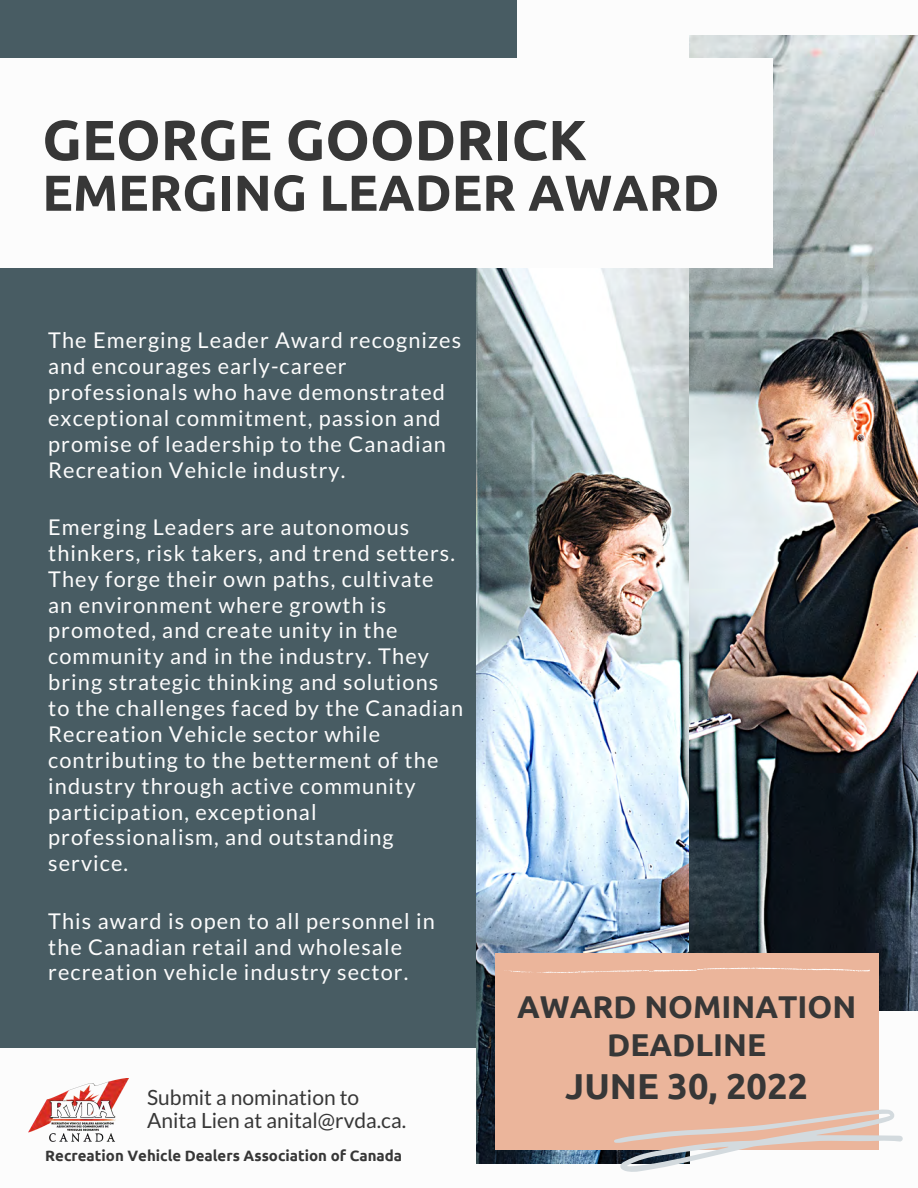
<style>
.page{position:relative;width:918px;height:1188px;background:#fff}
.page>*{position:absolute;margin:0;border:0;box-sizing:border-box;transform-origin:0 0}
.t1{font:700 56.4px "Ubuntu";color:#373737}
.t2{font:700 50.4px "Ubuntu";color:#373737}
.t3{font:700 36px "Ubuntu";color:#373737}
.t4{font:700 31.5px/38.2px "Ubuntu";color:#373737;text-align:center}
.t5{font:21.75px/25.8px "Lato";letter-spacing:.05em;color:#fcfcfc}
.t6{font:21px "Lato";color:#373737}
.t7{font:700 15px "Ubuntu";color:#373737}
</style>
<div class="page">
<div style="left:0;top:0;width:516px;height:1047px;background:#485c63"></div>
<img style="left:476px;top:268px;width:213px;height:896px">
<img style="left:689px;top:36px;width:229px;height:975px">
<div style="left:0;top:59px;width:773px;height:209px;background:#fcfcfc"></div>
<div style="left:495px;top:953px;width:383px;height:197px;background:#ebb59b"></div>
<svg style="left:614px;top:1109px;width:289px;height:63px"></svg>
<img style="left:29px;top:1078px;width:100px;height:63px">
<svg style="left:504px;top:968px;width:366px;height:5px"></svg>
<p class="t1" style="left:42px;top:108px;width:546px">GEORGE GOODRICK</p>
<p class="t2" style="left:42px;top:164px;width:679px">EMERGING LEADER AWARD</p>
<p class="t5" style="left:48px;top:327px;width:415px">The Emerging Leader Award recognizes and encourages early-career professionals who have demonstrated exceptional commitment, passion and promise of leadership to the Canadian Recreation Vehicle industry.</p>
<p class="t5" style="left:48px;top:514px;width:416px">Emerging Leaders are autonomous thinkers, risk takers, and trend setters.<br>They forge their own paths, cultivate an environment where growth is promoted, and create unity in the community and in the industry. They bring strategic thinking and solutions to the challenges faced by the Canadian Recreation Vehicle sector while contributing to the betterment of the industry through active community participation, exceptional professionalism, and outstanding service.</p>
<p class="t5" style="left:48px;top:907px;width:388px">This award is open to all personnel in the Canadian retail and wholesale recreation vehicle industry sector.</p>
<p class="t6" style="left:147px;top:1084px;width:214px">Submit a nomination to</p>
<p class="t6" style="left:147px;top:1108px;width:260px">Anita Lien at anital@rvda.ca.</p>
<p class="t7" style="left:45px;top:1147px;width:358px">Recreation Vehicle Dealers Association of Canada</p>
<p class="t4" style="left:517px;top:987px;width:341px">AWARD NOMINATION<br>DEADLINE</p>
<p class="t3" style="left:565px;top:1065px;width:244px">JUNE 30, 2022</p>
</div>
